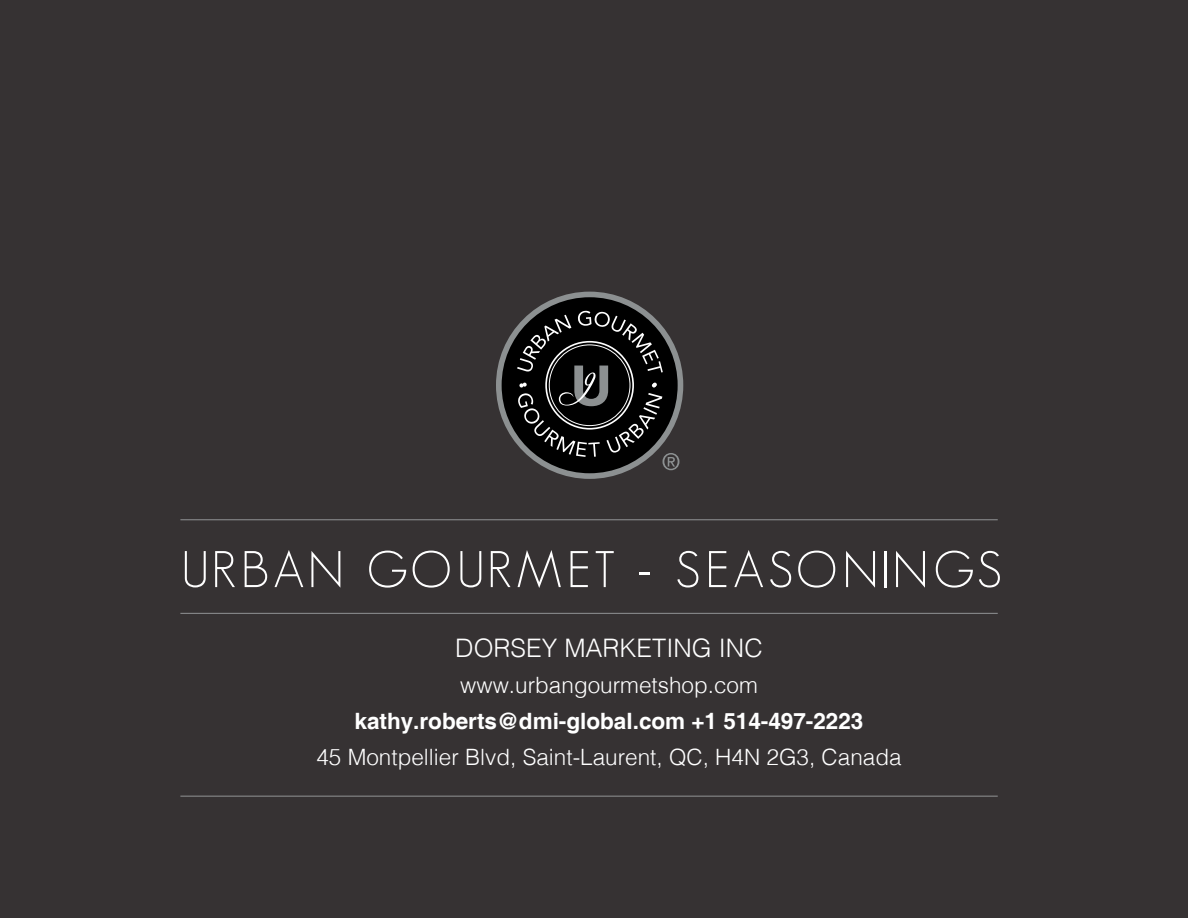
<style>
.page{position:relative;width:1188px;height:918px;background:#363233}
.page>*{position:absolute;margin:0;border:0;box-sizing:border-box;transform-origin:0 0}
.t1{font:300 50.4px "Geosans";letter-spacing:.065em;color:#fff}
.t2{font:300 25.5px "Helvetica";color:#fff}
.t3{font:300 22.5px "Helvetica";color:#fff}
.t4{font:700 22.5px "Helvetica";color:#fff}
</style>
<div class="page">
<div style="left:496px;top:292px;width:187px;height:187px;background:#8c9091;border-radius:50%"></div>
<div style="left:502px;top:297px;width:176px;height:176px;background:#000;border-radius:50%"></div>
<svg style="left:517px;top:311px;width:162px;height:159px"></svg>
<hr style="left:180px;top:613px;width:818px;height:1px;background:#919395">
<hr style="left:180px;top:519px;width:818px;height:1px;background:#919395">
<hr style="left:180px;top:796px;width:818px;height:1px;background:#919395">
<h1 class="t1" style="left:181px;top:542px;width:822px">URBAN GOURMET - SEASONINGS</h1>
<p class="t2" style="left:455px;top:626px;width:309px">DORSEY MARKETING INC</p>
<p class="t3" style="left:460px;top:666px;width:299px">www.urbangourmetshop.com</p>
<p class="t4" style="left:355px;top:707px;width:510px">kathy.roberts@dmi-global.com +1 514-497-2223</p>
<p class="t3" style="left:316px;top:738px;width:587px">45 Montpellier Blvd, Saint-Laurent, QC, H4N 2G3, Canada</p>
</div>
